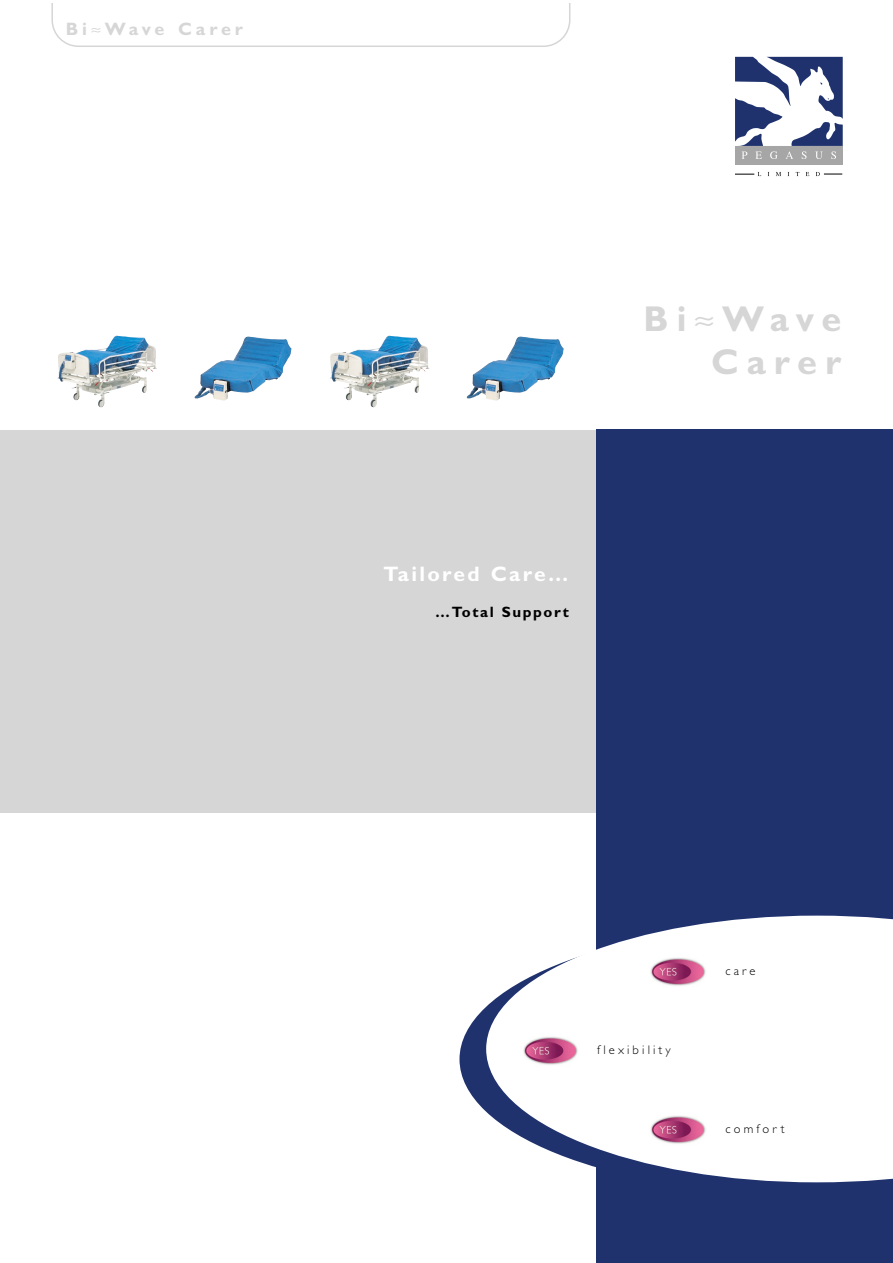
<style>
.page{position:relative;width:893px;height:1263px;background:#fff}
.page>*{position:absolute;margin:0;border:0;box-sizing:border-box;transform-origin:0 0}
.t1{font:700 36px/43.2px "Gill Sans";letter-spacing:.21em;color:#d6d6d6;text-align:right}
.t2{font:700 21px "Gill Sans";letter-spacing:.11em;color:#fff}
.t3{font:700 18px "Gill Sans";letter-spacing:.21em;color:#d6d6d6}
.t4{font:700 15px "Gill Sans";letter-spacing:.11em;color:#000}
.t5{font:300 12.6px "Gill Sans";letter-spacing:.25em;color:#000}
</style>
<div class="page">
<div style="left:0;top:430px;width:892px;height:382px;background:#d6d6d6"></div>
<div style="left:596px;top:430px;width:296px;height:833px;background:#1f326e"></div>
<svg style="left:776px;top:172px;width:5px;height:4px"></svg>
<svg style="left:735px;top:172px;width:26px;height:4px"></svg>
<svg style="left:816px;top:172px;width:26px;height:4px"></svg>
<div style="left:735px;top:146px;width:107px;height:18px;background:#a6a6a6"></div>
<svg style="left:735px;top:57px;width:107px;height:102px"></svg>
<img style="left:466px;top:337px;width:98px;height:64px">
<img style="left:330px;top:349px;width:93px;height:58px">
<img style="left:194px;top:337px;width:97px;height:64px">
<img style="left:57px;top:349px;width:95px;height:58px">
<svg style="left:459px;top:1007px;width:380px;height:176px"></svg>
<svg style="left:486px;top:916px;width:406px;height:266px;fill:#fff"></svg>
<img style="left:645px;top:953px;width:64px;height:38px;border-radius:50%">
<img style="left:519px;top:1032px;width:63px;height:38px;border-radius:50%">
<img style="left:645px;top:1111px;width:64px;height:38px;border-radius:50%">
<div style="left:724px;top:953px;width:146px;height:38px;background:#fff"></div>
<div style="left:596px;top:1032px;width:146px;height:38px;background:#fff"></div>
<div style="left:724px;top:1111px;width:146px;height:38px;background:#fff"></div>
<svg style="left:51px;top:3px;width:519px;height:44px"></svg>
<h3 class="t3" style="left:66px;top:23px;width:179px">Bi≈Wave Carer</h3>
<h2 class="t2" style="left:383px;top:567px;width:187px">Tailored Care…</h2>
<p class="t4" style="left:435px;top:607px;width:135px">…Total Support</p>
<h1 class="t1" style="left:643px;top:301px;width:199px">Bi≈Wave<br>Carer</h1>
<p class="t5" style="left:597px;top:1045px;width:75px">flexibility</p>
<p class="t5" style="left:725px;top:966px;width:32px">care</p>
<p class="t5" style="left:725px;top:1124px;width:61px">comfort</p>
</div>
